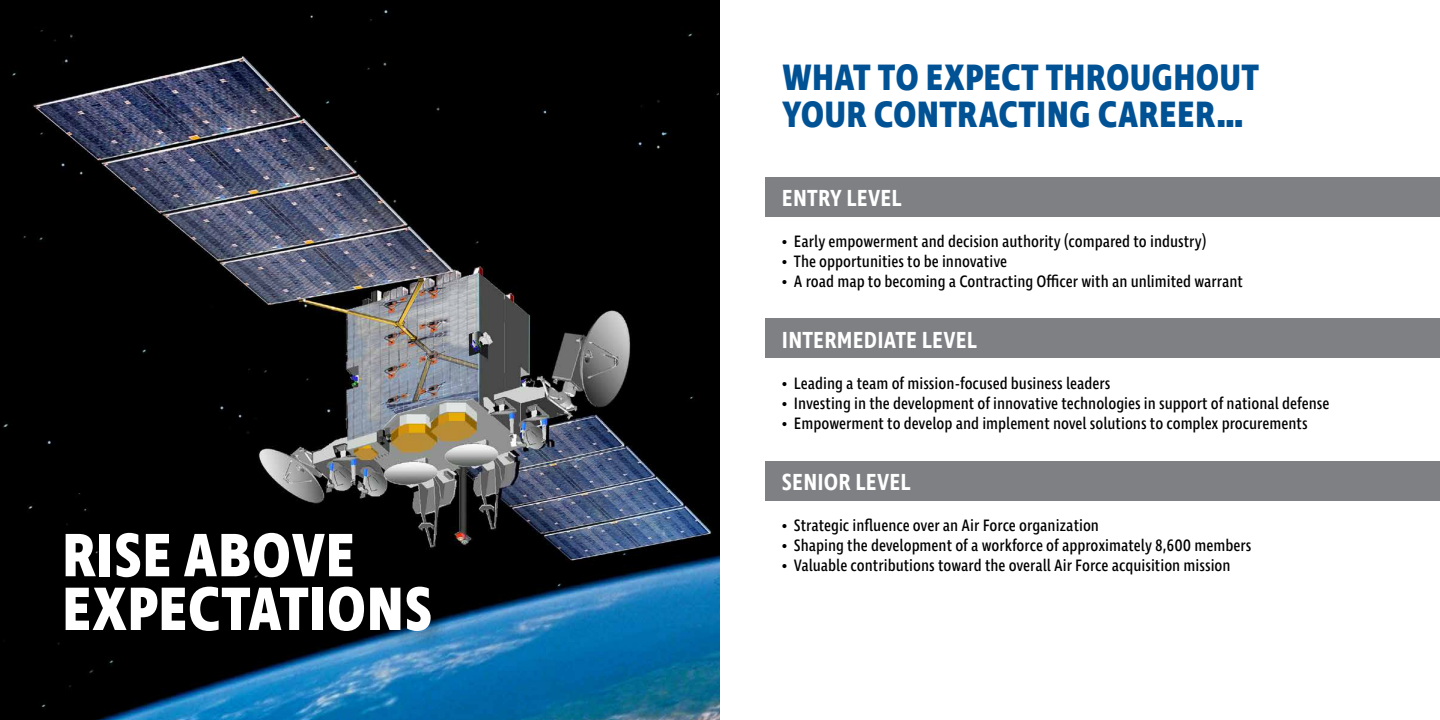
<style>
.page{position:relative;width:1440px;height:720px;background:#fff}
.page>*{position:absolute;margin:0;border:0;box-sizing:border-box;transform-origin:0 0}
.t1{font:700 62.5px "Ingra Cd";letter-spacing:.01em;color:#fff}
.t2{font:700 37.5px/36.2px "Ingra Cd";letter-spacing:.005em;color:#005295}
.t3{font:600 23.75px "Ingra Cd";letter-spacing:.005em;color:#fff}
.t4{font:16.88px "Ingra Cd";color:#000}
</style>
<div class="page">
<img style="left:0;top:0;width:720px;height:720px">
<div style="left:766px;top:177px;width:674px;height:39px;background:#7e8083"></div>
<div style="left:766px;top:318px;width:674px;height:40px;background:#7e8083"></div>
<div style="left:766px;top:461px;width:674px;height:39px;background:#7e8083"></div>
<div style="left:61px;top:529px;width:390px;height:122px;background:#000"></div>
<h1 class="t1" style="left:62px;top:516px;width:295px">RISE ABOVE</h1>
<h1 class="t1" style="left:62px;top:570px;width:372px">EXPECTATIONS</h1>
<h2 class="t2" style="left:782px;top:62px;width:479px">WHAT TO EXPECT THROUGHOUT<br>YOUR CONTRACTING CAREER…</h2>
<h3 class="t3" style="left:782px;top:183px;width:121px">ENTRY LEVEL</h3>
<p class="t4" style="left:782px;top:230px;width:426px">• Early empowerment and decision authority (compared to industry)</p>
<p class="t4" style="left:782px;top:251px;width:227px">• The opportunities to be innovative</p>
<p class="t4" style="left:782px;top:271px;width:463px">• A road map to becoming a Contracting Officer with an unlimited warrant</p>
<h3 class="t3" style="left:782px;top:325px;width:197px">INTERMEDIATE LEVEL</h3>
<p class="t4" style="left:782px;top:372px;width:330px">• Leading a team of mission-focused business leaders</p>
<p class="t4" style="left:782px;top:393px;width:549px">• Investing in the development of innovative technologies in support of national defense</p>
<p class="t4" style="left:782px;top:413px;width:527px">• Empowerment to develop and implement novel solutions to complex procurements</p>
<h3 class="t3" style="left:782px;top:467px;width:130px">SENIOR LEVEL</h3>
<p class="t4" style="left:782px;top:514px;width:319px">• Strategic influence over an Air Force organization</p>
<p class="t4" style="left:782px;top:535px;width:471px">• Shaping the development of a workforce of approximately 8,600 members</p>
<p class="t4" style="left:782px;top:555px;width:450px">• Valuable contributions toward the overall Air Force acquisition mission</p>
</div>
